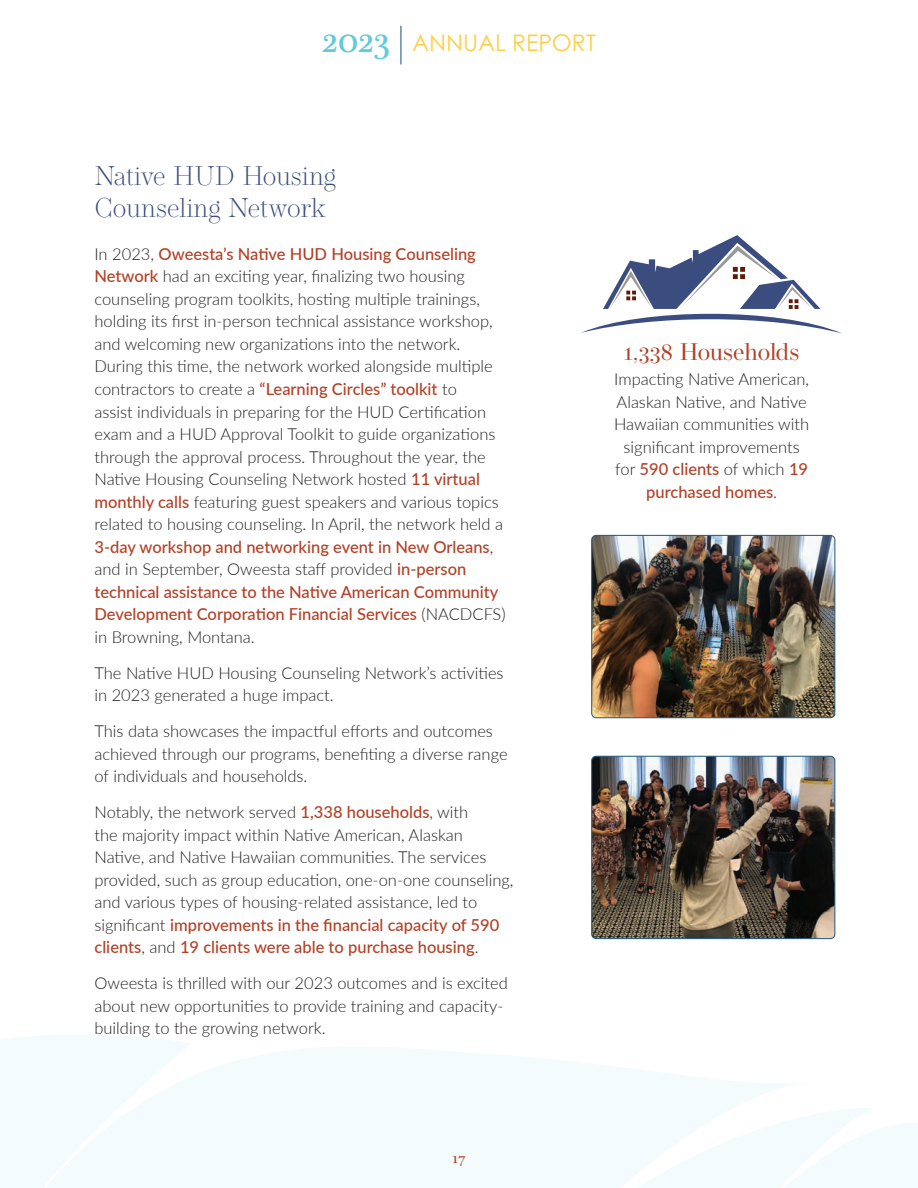
<style>
.page{position:relative;width:918px;height:1188px;background:#fff}
.page>*{position:absolute;margin:0;border:0;box-sizing:border-box;transform-origin:0 0}
.t1{font:200 27px/32.4px "Operetta 12";color:#3a4d7d}
.t2{font:24px "Operetta 12";color:#b23f25}
.t3{font:22.95px "Century Gothic Pro";color:#ffcf4a}
.Body_Copy{font:300 16.5px/22.5px "Lato";color:#231f20}
.t4{font:15px "Plantagenet Cherokee";color:#b23f25}
.s1{font-family:"Plantagenet Cherokee";font-size:37.65px;color:#63cada}
.s2{font-weight:500;color:#b23f25}
</style>
<div class="page">
<svg style="left:0;top:1035px;width:918px;height:153px;fill:#f3fbfc"></svg>
<hr style="left:400px;top:26px;width:1px;height:38px;background:#1e587d">
<svg style="left:581px;top:235px;width:260px;height:98px"></svg>
<img style="left:593px;top:535px;width:242px;height:183px">
<div style="left:591px;top:535px;width:244px;height:183px;border:1px solid #1e587d;border-radius:4px"></div>
<img style="left:593px;top:756px;width:242px;height:183px">
<div style="left:591px;top:756px;width:244px;height:183px;border:1px solid #1e587d;border-radius:4px"></div>
<h3 class="t3" style="left:322px;top:29px;width:275px"><span class="s1">2023</span> ANNUAL REPORT</h3>
<p class="t1" style="left:94px;top:159px;width:243px">Native HUD Housing<br>Counseling Network</p>
<p class="Body_Copy" style="left:94px;top:242px;width:413px">In 2023, <span class="s2">Oweesta’s Native HUD Housing Counseling Network</span> had an exciting year, finalizing two housing counseling program toolkits, hosting multiple trainings, holding its first in-person technical assistance workshop, and welcoming new organizations into the network.<br>During this time, the network worked alongside multiple contractors to create a <span class="s2">“Learning Circles” toolkit</span> to<br>assist individuals in preparing for the HUD Certification exam and a HUD Approval Toolkit to guide organizations through the approval process. Throughout the year, the Native Housing Counseling Network hosted <span class="s2">11 virtual monthly calls</span> featuring guest speakers and various topics related to housing counseling. In April, the network held a <span class="s2">3-day workshop and networking event in New Orleans</span>, and in September, Oweesta staff provided <span class="s2">in-person technical assistance to the Native American Community Development Corporation Financial Services</span> (NACDCFS) in Browning, Montana.</p>
<p class="Body_Copy" style="left:94px;top:661px;width:411px">The Native HUD Housing Counseling Network’s activities in 2023 generated a huge impact.</p>
<p class="Body_Copy" style="left:94px;top:719px;width:415px">This data showcases the impactful efforts and outcomes achieved through our programs, benefiting a diverse range of individuals and households.</p>
<p class="Body_Copy" style="left:94px;top:800px;width:421px">Notably, the network served <span class="s2">1,338 households</span>, with<br>the majority impact within Native American, Alaskan Native, and Native Hawaiian communities. The services provided, such as group education, one-on-one counseling, and various types of housing-related assistance, led to significant <span class="s2">improvements in the financial capacity of 590 clients</span>, and <span class="s2">19 clients were able to purchase housing</span>.</p>
<p class="Body_Copy" style="left:94px;top:971px;width:415px">Oweesta is thrilled with our 2023 outcomes and is excited about new opportunities to provide training and capacity&shy;building to the growing network.</p>
<p class="t2" style="left:624px;top:338px;width:177px">1,338 Households</p>
<p class="Body_Copy" style="left:614px;top:368px;width:197px;text-align:center">Impacting Native American,<br>Alaskan Native, and Native<br>Hawaiian communities with significant improvements for <span class="s2">590 clients</span> of which <span class="s2">19 purchased homes</span>.</p>
<p class="t4" style="left:453px;top:1149px;width:14px">17</p>
</div>
